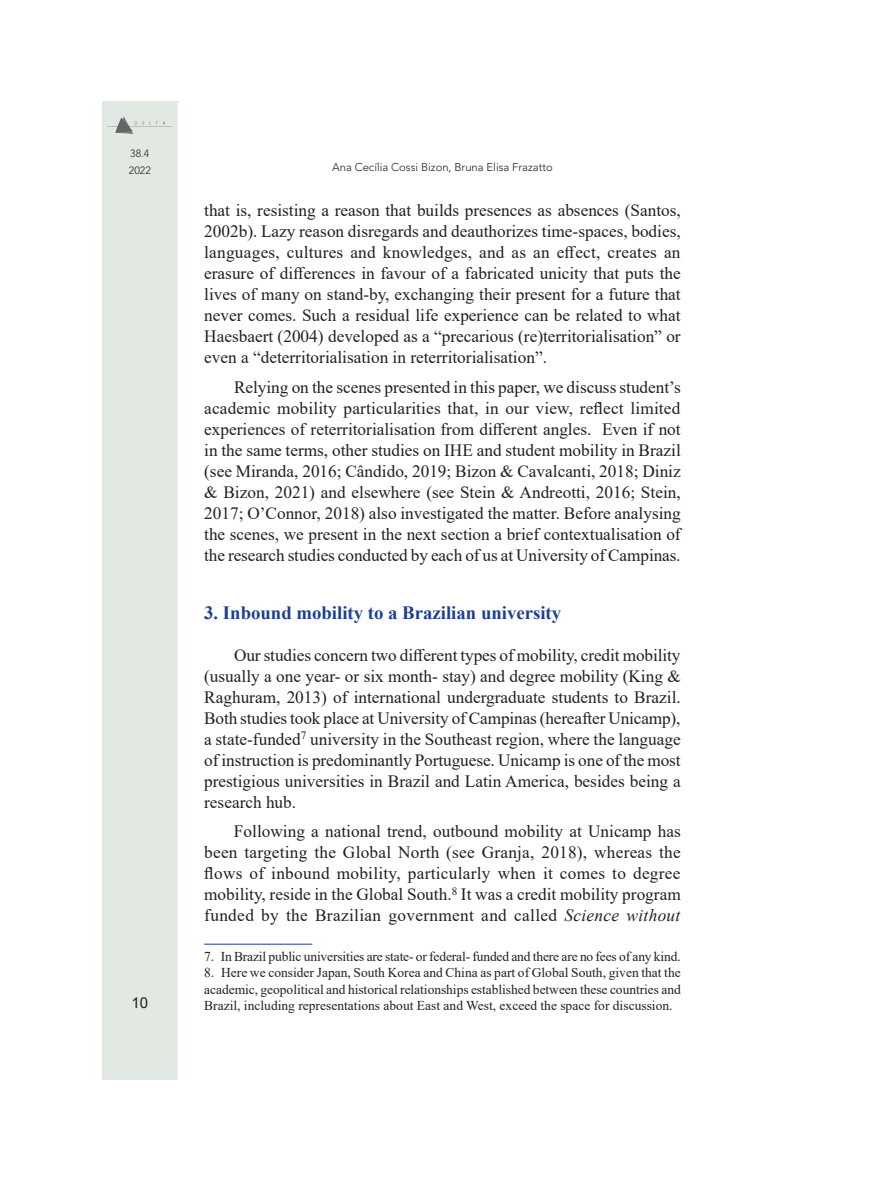
<style>
.page{position:relative;width:885px;height:1183px;background:#fff}
.page>*{position:absolute;margin:0;border:0;box-sizing:border-box;transform-origin:0 0}
.t1{font:700 18.75px "Times New Roman";color:#1b3f94}
.t2{font:17.25px/21px "Times New Roman";color:#231f20;text-align:justify}
.t3{font:15px "Arial";color:#231f20}
.t4{font:13.5px/16.5px "Times New Roman";letter-spacing:-.01em;color:#231f20;text-align:justify}
.t5{font:300 11.25px "Avenir";color:#231f20}
.t6{font:300 10.5px/16.5px "Avenir";color:#231f20}
.s1{font-style:italic}
</style>
<div class="page">
<div style="left:102px;top:101px;width:77px;height:978px;background:#e1e9e2"></div>
<img style="left:107px;top:116px;width:65px;height:18px">
<hr style="left:178px;top:102px;width:4px;height:978px;background:#fff">
<hr style="left:204px;top:943px;width:108px;height:1px;background:#1b3f94">
<p class="t6" style="left:129px;top:145px;width:23px">38.4<br>2022</p>
<p class="t3" style="left:131px;top:991px;width:18px">10</p>
<p class="t5" style="left:332px;top:160px;width:222px">Ana Cecília Cossi Bizon, Bruna Elisa Frazatto</p>
<p class="t2" style="left:204px;top:199px;width:478px">that is, resisting a reason that builds presences as absences (Santos, 2002b). Lazy reason disregards and deauthorizes time-spaces, bodies, languages, cultures and knowledges, and as an effect, creates an erasure of differences in favour of a fabricated unicity that puts the lives of many on stand-by, exchanging their present for a future that never comes. Such a residual life experience can be related to what Haesbaert (2004) developed as a “precarious (re)territorialisation” or even a “deterritorialisation in reterritorialisation”.</p>
<p class="t2" style="left:204px;top:376px;width:478px;text-indent:30px">Relying on the scenes presented in this paper, we discuss student’s academic mobility particularities that, in our view, reflect limited experiences of reterritorialisation from different angles. Even if not in the same terms, other studies on IHE and student mobility in Brazil (see Miranda, 2016; Cândido, 2019; Bizon &amp; Cavalcanti, 2018; Diniz &amp; Bizon, 2021) and elsewhere (see Stein &amp; Andreotti, 2016; Stein, 2017; O’Connor, 2018) also investigated the matter. Before analysing the scenes, we present in the next section a brief contextualisation of the research studies conducted by each of us at University of Campinas.</p>
<p class="t1" style="left:204px;top:599px;width:358px">3. Inbound mobility to a Brazilian university</p>
<p class="t2" style="left:204px;top:643px;width:478px;text-indent:30px">Our studies concern two different types of mobility, credit mobility (usually a one year- or six month- stay) and degree mobility (King &amp; Raghuram, 2013) of international undergraduate students to Brazil.<br>Both studies took place at University of Campinas (hereafter Unicamp), a state-funded<sup>7</sup> university in the Southeast region, where the language of instruction is predominantly Portuguese. Unicamp is one of the most prestigious universities in Brazil and Latin America, besides being a research hub.</p>
<p class="t2" style="left:204px;top:820px;width:478px;text-indent:30px">Following a national trend, outbound mobility at Unicamp has been targeting the Global North (see Granja, 2018), whereas the flows of inbound mobility, particularly when it comes to degree mobility, reside in the Global South.<sup>8</sup> It was a credit mobility program funded by the Brazilian government and called <span class="s1">Science without</span></p>
<p class="t4" style="left:204px;top:947px;width:478px">7. In Brazil public universities are state- or federal- funded and there are no fees of any kind.</p>
<p class="t4" style="left:204px;top:963px;width:478px">8. Here we consider Japan, South Korea and China as part of Global South, given that the academic, geopolitical and historical relationships established between these countries and Brazil, including representations about East and West, exceed the space for discussion.</p>
</div>
